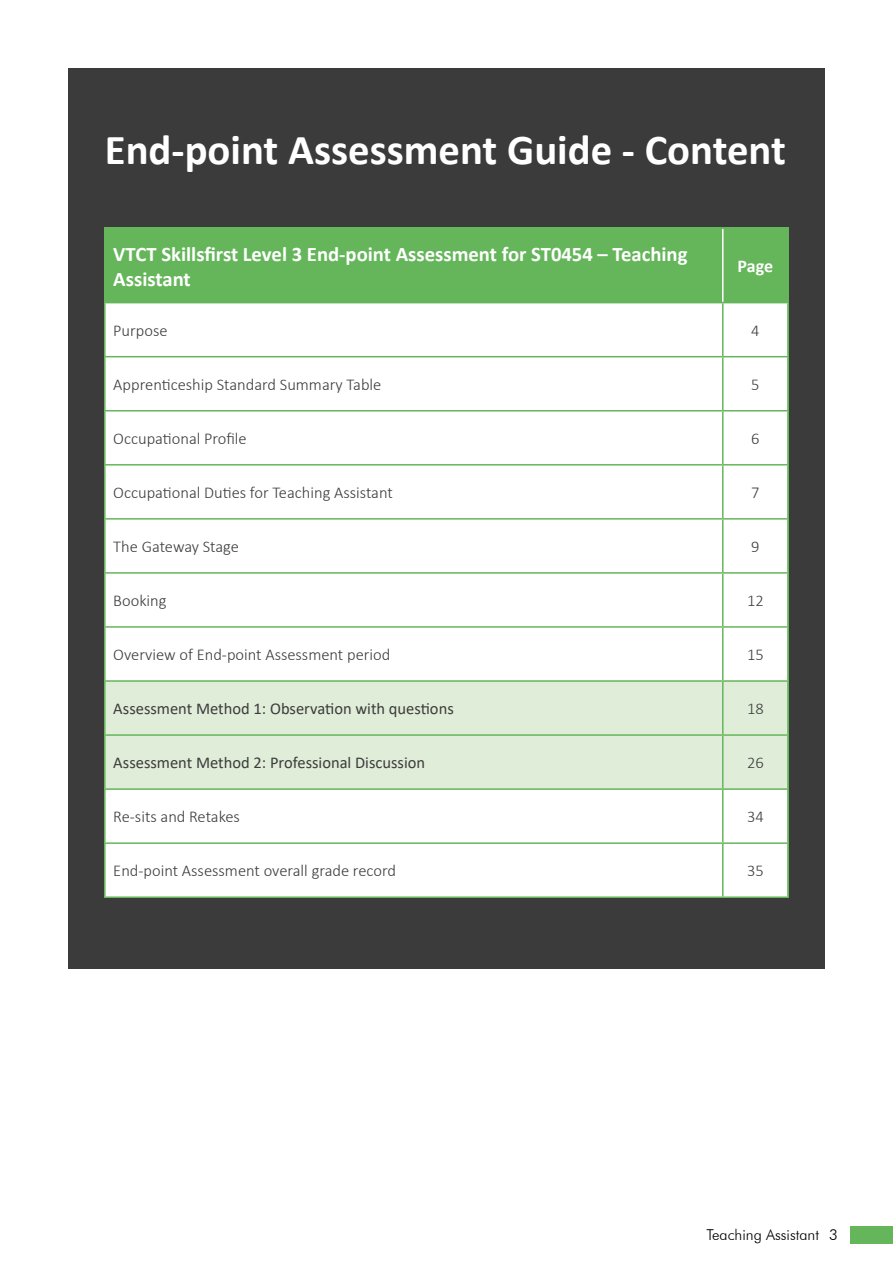
<style>
.page{position:relative;width:893px;height:1263px;background:#fff}
.page>*{position:absolute;margin:0;border:0;box-sizing:border-box;transform-origin:0 0}
.t1{font:700 42.75px "Calibri";color:#fff}
.t2{font:700 20.7px/24.9px "Calibri";color:#fff}
.t3{font:700 18px "Calibri";color:#fff}
.t4{font:300 16.5px "Calibri";color:#3c3c3b}
.t5{font:16.5px "Calibri";color:#3c3c3b}
.t6{font:300 15px "Futura BT";color:#000}
</style>
<div class="page">
<div style="left:68px;top:68px;width:757px;height:900px;background:#3b3b3b"></div>
<div style="left:106px;top:229px;width:681px;height:73px;background:#65b65a"></div>
<div style="left:106px;top:303px;width:681px;height:593px;background:#fff"></div>
<div style="left:106px;top:682px;width:681px;height:106px;background:#e0edd9"></div>
<hr style="left:722px;top:229px;width:1px;height:73px;background:#fff">
<hr style="left:104px;top:229px;width:2px;height:73px;background:#65b65a">
<hr style="left:104px;top:227px;width:619px;height:2px;background:#65b65a">
<hr style="left:723px;top:227px;width:66px;height:2px;background:#65b65a">
<hr style="left:787px;top:229px;width:2px;height:73px;background:#65b65a">
<hr style="left:104px;top:303px;width:2px;height:53px;background:#65b65a">
<hr style="left:104px;top:302px;width:619px;height:1px;background:#65b65a">
<hr style="left:722px;top:303px;width:1px;height:53px;background:#65b65a">
<hr style="left:723px;top:302px;width:66px;height:1px;background:#65b65a">
<hr style="left:787px;top:303px;width:2px;height:53px;background:#65b65a">
<hr style="left:104px;top:357px;width:2px;height:53px;background:#65b65a">
<hr style="left:104px;top:356px;width:619px;height:1px;background:#65b65a">
<hr style="left:722px;top:357px;width:1px;height:53px;background:#65b65a">
<hr style="left:723px;top:356px;width:66px;height:1px;background:#65b65a">
<hr style="left:787px;top:357px;width:2px;height:53px;background:#65b65a">
<hr style="left:104px;top:411px;width:2px;height:53px;background:#65b65a">
<hr style="left:104px;top:410px;width:619px;height:1px;background:#65b65a">
<hr style="left:722px;top:411px;width:1px;height:53px;background:#65b65a">
<hr style="left:723px;top:410px;width:66px;height:1px;background:#65b65a">
<hr style="left:787px;top:411px;width:2px;height:53px;background:#65b65a">
<hr style="left:104px;top:465px;width:2px;height:53px;background:#65b65a">
<hr style="left:104px;top:464px;width:619px;height:1px;background:#65b65a">
<hr style="left:722px;top:465px;width:1px;height:53px;background:#65b65a">
<hr style="left:723px;top:464px;width:66px;height:1px;background:#65b65a">
<hr style="left:787px;top:465px;width:2px;height:53px;background:#65b65a">
<hr style="left:104px;top:520px;width:2px;height:52px;background:#65b65a">
<hr style="left:104px;top:574px;width:2px;height:52px;background:#65b65a">
<hr style="left:104px;top:518px;width:619px;height:2px;background:#65b65a">
<hr style="left:722px;top:520px;width:1px;height:52px;background:#65b65a">
<hr style="left:722px;top:574px;width:1px;height:52px;background:#65b65a">
<hr style="left:723px;top:518px;width:66px;height:2px;background:#65b65a">
<hr style="left:787px;top:520px;width:2px;height:52px;background:#65b65a">
<hr style="left:787px;top:574px;width:2px;height:52px;background:#65b65a">
<hr style="left:104px;top:628px;width:2px;height:52px;background:#65b65a">
<hr style="left:104px;top:572px;width:619px;height:2px;background:#65b65a">
<hr style="left:104px;top:626px;width:619px;height:2px;background:#65b65a">
<hr style="left:722px;top:628px;width:1px;height:52px;background:#65b65a">
<hr style="left:723px;top:572px;width:66px;height:2px;background:#65b65a">
<hr style="left:723px;top:626px;width:66px;height:2px;background:#65b65a">
<hr style="left:787px;top:628px;width:2px;height:52px;background:#65b65a">
<hr style="left:104px;top:682px;width:2px;height:52px;background:#65b65a">
<hr style="left:104px;top:680px;width:619px;height:2px;background:#65b65a">
<hr style="left:722px;top:682px;width:1px;height:52px;background:#65b65a">
<hr style="left:723px;top:680px;width:66px;height:2px;background:#65b65a">
<hr style="left:787px;top:682px;width:2px;height:52px;background:#65b65a">
<hr style="left:104px;top:736px;width:2px;height:52px;background:#65b65a">
<hr style="left:104px;top:734px;width:619px;height:2px;background:#65b65a">
<hr style="left:722px;top:736px;width:1px;height:52px;background:#65b65a">
<hr style="left:723px;top:734px;width:66px;height:2px;background:#65b65a">
<hr style="left:787px;top:736px;width:2px;height:52px;background:#65b65a">
<hr style="left:104px;top:790px;width:2px;height:52px;background:#65b65a">
<hr style="left:104px;top:788px;width:619px;height:2px;background:#65b65a">
<hr style="left:722px;top:790px;width:1px;height:52px;background:#65b65a">
<hr style="left:723px;top:788px;width:66px;height:2px;background:#65b65a">
<hr style="left:787px;top:790px;width:2px;height:52px;background:#65b65a">
<hr style="left:104px;top:844px;width:2px;height:52px;background:#65b65a">
<hr style="left:104px;top:842px;width:619px;height:2px;background:#65b65a">
<hr style="left:104px;top:896px;width:619px;height:2px;background:#65b65a">
<hr style="left:722px;top:844px;width:1px;height:52px;background:#65b65a">
<hr style="left:723px;top:842px;width:66px;height:2px;background:#65b65a">
<hr style="left:787px;top:844px;width:2px;height:52px;background:#65b65a">
<hr style="left:723px;top:896px;width:66px;height:2px;background:#65b65a">
<div style="left:850px;top:1227px;width:43px;height:17px;background:#65b65a"></div>
<h1 class="t1" style="left:105px;top:119px;width:683px">End-point Assessment Guide - Content</h1>
<p class="t2" style="left:113px;top:241px;width:576px">VTCT Skillsfirst Level 3 End-point Assessment for ST0454 – Teaching<br>Assistant</p>
<p class="t3" style="left:738px;top:253px;width:37px">Page</p>
<p class="t4" style="left:113px;top:320px;width:56px">Purpose</p>
<p class="t4" style="left:751px;top:320px;width:10px">4</p>
<p class="t4" style="left:113px;top:374px;width:270px">Apprenticeship Standard Summary Table</p>
<p class="t4" style="left:751px;top:374px;width:10px">5</p>
<p class="t4" style="left:113px;top:428px;width:135px">Occupational Profile</p>
<p class="t4" style="left:751px;top:428px;width:10px">6</p>
<p class="t4" style="left:113px;top:482px;width:281px">Occupational Duties for Teaching Assistant</p>
<p class="t4" style="left:751px;top:482px;width:10px">7</p>
<p class="t4" style="left:113px;top:536px;width:127px">The Gateway Stage</p>
<p class="t4" style="left:751px;top:536px;width:10px">9</p>
<p class="t4" style="left:113px;top:590px;width:55px">Booking</p>
<p class="t4" style="left:747px;top:590px;width:18px">12</p>
<p class="t4" style="left:113px;top:644px;width:279px">Overview of End-point Assessment period</p>
<p class="t4" style="left:747px;top:644px;width:18px">15</p>
<p class="t5" style="left:113px;top:697px;width:342px">Assessment Method 1: Observation with questions</p>
<p class="t4" style="left:747px;top:698px;width:18px">18</p>
<p class="t5" style="left:113px;top:751px;width:313px">Assessment Method 2: Professional Discussion</p>
<p class="t4" style="left:747px;top:752px;width:18px">26</p>
<p class="t4" style="left:113px;top:806px;width:128px">Re-sits and Retakes</p>
<p class="t4" style="left:747px;top:806px;width:18px">34</p>
<p class="t4" style="left:113px;top:860px;width:284px">End-point Assessment overall grade record</p>
<p class="t4" style="left:747px;top:860px;width:18px">35</p>
<p class="t6" style="left:706px;top:1225px;width:133px">Teaching Assistant 3</p>
</div>
